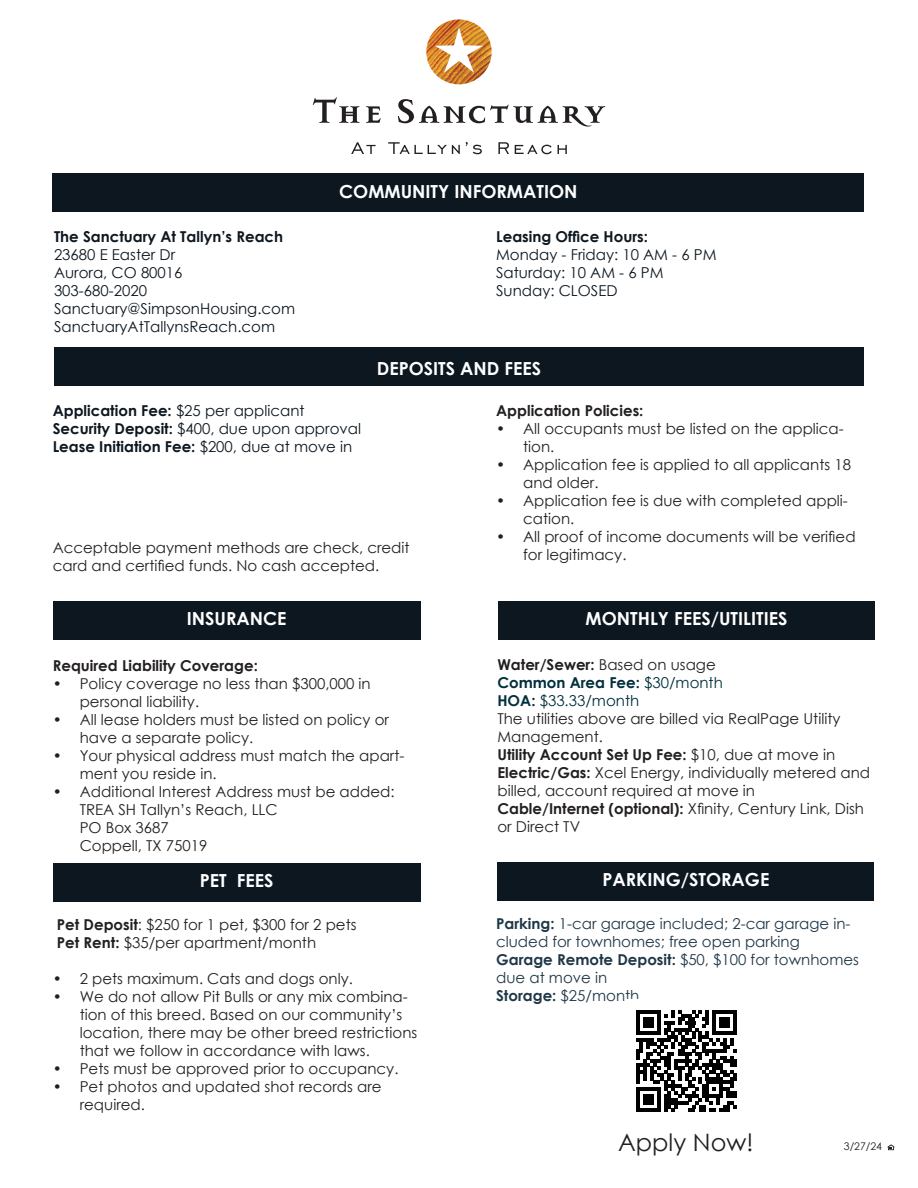
<style>
.page{position:relative;width:918px;height:1188px;background:#fff}
.page>*{position:absolute;margin:0;border:0;box-sizing:border-box;transform-origin:0 0}
.t1{font:24px "Century Gothic";color:#231f20}
.t2{font:700 18px "Century Gothic";color:#fff}
.t3{font:15px/18px "Century Gothic";color:#231f20}
.t4{font:15px "Century Gothic";color:#0d1720}
.t5{font:15px/18px "Century Gothic";color:#1f3747}
.t6{font:700 15px "Century Gothic";color:#0d1720}
.t7{font:700 15px "Century Gothic";color:#231f20}
.t8{font:700 15px "Century Gothic";color:#002f3c}
.t9{font:15px "Century Gothic";color:#002f3c}
.t10{font:10.5px "Century Gothic";color:#231f20}
.s1{font-weight:400}
.s2{font-weight:700}
</style>
<div class="page">
<div style="left:54px;top:347px;width:810px;height:39px;background:#0d1720"></div>
<div style="left:497px;top:862px;width:377px;height:39px;background:#0d1720"></div>
<div style="left:498px;top:601px;width:377px;height:38px;background:#0d1720"></div>
<div style="left:53px;top:601px;width:368px;height:38px;background:#0d1720"></div>
<div style="left:53px;top:173px;width:811px;height:39px;background:#0d1720"></div>
<div style="left:53px;top:863px;width:368px;height:39px;background:#0d1720"></div>
<svg style="left:888px;top:1144px;width:6px;height:6px"></svg>
<svg style="left:636px;top:1011px;width:101px;height:101px"></svg>
<hr style="left:636px;top:1108px;width:24px;height:4px;background:#000">
<div style="left:643px;top:1094px;width:10px;height:11px;background:#000"></div>
<img style="left:426px;top:19px;width:66px;height:65px">
<svg style="left:351px;top:142px;width:25px;height:12px"></svg>
<svg style="left:388px;top:142px;width:72px;height:12px"></svg>
<svg style="left:466px;top:142px;width:16px;height:12px"></svg>
<svg style="left:498px;top:142px;width:11px;height:12px"></svg>
<svg style="left:515px;top:145px;width:37px;height:9px"></svg>
<svg style="left:558px;top:145px;width:9px;height:9px"></svg>
<svg style="left:313px;top:97px;width:46px;height:26px"></svg>
<svg style="left:366px;top:106px;width:15px;height:17px"></svg>
<svg style="left:398px;top:99px;width:207px;height:28px"></svg>
<p class="t6" style="left:54px;top:226px;width:231px">The Sanctuary At Tallyn’s Reach</p>
<p class="t4" style="left:54px;top:245px;width:123px">23680 E Easter Dr</p>
<p class="t4" style="left:54px;top:263px;width:130px">Aurora, CO 80016</p>
<p class="t4" style="left:54px;top:281px;width:95px">303-680-2020</p>
<p class="t4" style="left:54px;top:299px;width:243px">Sanctuary@SimpsonHousing.com</p>
<p class="t4" style="left:54px;top:317px;width:223px">SanctuaryAtTallynsReach.com</p>
<p class="t2" style="left:339px;top:178px;width:240px">COMMUNITY INFORMATION</p>
<p class="t6" style="left:496px;top:226px;width:153px">Leasing Office Hours:</p>
<p class="t4" style="left:496px;top:245px;width:222px">Monday - Friday: 10 AM - 6 PM</p>
<p class="t4" style="left:496px;top:263px;width:169px">Saturday: 10 AM - 6 PM</p>
<p class="t4" style="left:496px;top:281px;width:123px">Sunday: CLOSED</p>
<p class="t2" style="left:377px;top:355px;width:166px">DEPOSITS AND FEES</p>
<p class="t6" style="left:53px;top:400px;width:253px">Application Fee: <span class="s1">$25 per applicant</span></p>
<p class="t4" style="left:53px;top:419px;width:310px"><span class="s2">Security Deposit:</span> $400, due upon approval</p>
<p class="t6" style="left:53px;top:436px;width:301px">Lease Initiation Fee: <span class="s1">$200, due at move in</span></p>
<p class="t3" style="left:53px;top:538px;width:358px">Acceptable payment methods are check, credit card and certified funds. No cash accepted.</p>
<p class="t2" style="left:187px;top:604px;width:101px">INSURANCE</p>
<p class="t7" style="left:53px;top:654px;width:207px">Required Liability Coverage:</p>
<p class="t3" style="left:80px;top:674px;width:293px;text-indent:-27px">• Policy coverage no less than $300,000 in personal liability.</p>
<p class="t3" style="left:80px;top:710px;width:311px;text-indent:-27px">• All lease holders must be listed on policy or have a separate policy.</p>
<p class="t3" style="left:80px;top:746px;width:326px;text-indent:-27px">• Your physical address must match the apart&shy;ment you reside in.</p>
<p class="t3" style="left:80px;top:782px;width:316px;text-indent:-27px">• Additional Interest Address must be added:<br>TREA SH Tallyn’s Reach, LLC<br>PO Box 3687<br>Coppell, TX 75019</p>
<p class="t2" style="left:200px;top:867px;width:75px">PET FEES</p>
<p class="t3" style="left:57px;top:915px;width:301px"><span class="s2">Pet Deposit</span>: $250 for 1 pet, $300 for 2 pets</p>
<p class="t3" style="left:57px;top:933px;width:261px"><span class="s2">Pet Rent:</span> $35/per apartment/month</p>
<p class="t3" style="left:53px;top:969px;width:302px">• 2 pets maximum. Cats and dogs only.</p>
<p class="t3" style="left:80px;top:987px;width:339px;text-indent:-27px">• We do not allow Pit Bulls or any mix combina&shy;tion of this breed. Based on our community’s location, there may be other breed restrictions that we follow in accordance with laws.</p>
<p class="t3" style="left:53px;top:1059px;width:347px">• Pets must be approved prior to occupancy.</p>
<p class="t3" style="left:80px;top:1077px;width:304px;text-indent:-27px">• Pet photos and updated shot records are required.</p>
<p class="t7" style="left:496px;top:400px;width:149px">Application Policies:</p>
<p class="t3" style="left:523px;top:420px;width:322px;text-indent:-27px">• All occupants must be listed on the applica&shy;tion.</p>
<p class="t3" style="left:523px;top:456px;width:329px;text-indent:-27px">• Application fee is applied to all applicants 18 and older.</p>
<p class="t3" style="left:523px;top:492px;width:326px;text-indent:-27px">• Application fee is due with completed appli&shy;cation.</p>
<p class="t3" style="left:523px;top:528px;width:334px;text-indent:-27px">• All proof of income documents will be verified for legitimacy.</p>
<p class="t2" style="left:586px;top:604px;width:203px">MONTHLY FEES/UTILITIES</p>
<p class="t7" style="left:497px;top:653px;width:220px">Water/Sewer: <span class="s1">Based on usage</span></p>
<p class="t8" style="left:497px;top:671px;width:227px">Common Area Fee: <span class="s1">$30/month</span></p>
<p class="t9" style="left:497px;top:690px;width:143px"><span class="s2">HOA:</span> $33.33/month</p>
<p class="t3" style="left:497px;top:709px;width:345px">The utilities above are billed via RealPage Utility<br>Management.</p>
<p class="t7" style="left:497px;top:743px;width:339px">Utility Account Set Up Fee: <span class="s1">$10, due at move in</span></p>
<p class="t3" style="left:497px;top:763px;width:374px"><span class="s2">Electric/Gas:</span> Xcel Energy, individually metered and billed, account required at move in</p>
<p class="t3" style="left:497px;top:799px;width:368px"><span class="s2">Cable/Internet (optional):</span> Xfinity, Century Link, Dish or Direct TV</p>
<p class="t2" style="left:602px;top:866px;width:169px">PARKING/STORAGE</p>
<p class="t5" style="left:496px;top:914px;width:356px"><span class="s2">Parking:</span> 1-car garage included; 2-car garage in&shy;cluded for townhomes; free open parking</p>
<p class="t5" style="left:496px;top:950px;width:364px"><span class="s2">Garage Remote Deposit:</span> $50, $100 for townhomes due at move in</p>
<p class="t5" style="left:496px;top:986px;width:145px"><span class="s2">Storage:</span> $25/month</p>
<p class="t1" style="left:618px;top:1126px;width:137px">Apply Now!</p>
<p class="t10" style="left:844px;top:1139px;width:40px">3/27/24</p>
</div>
